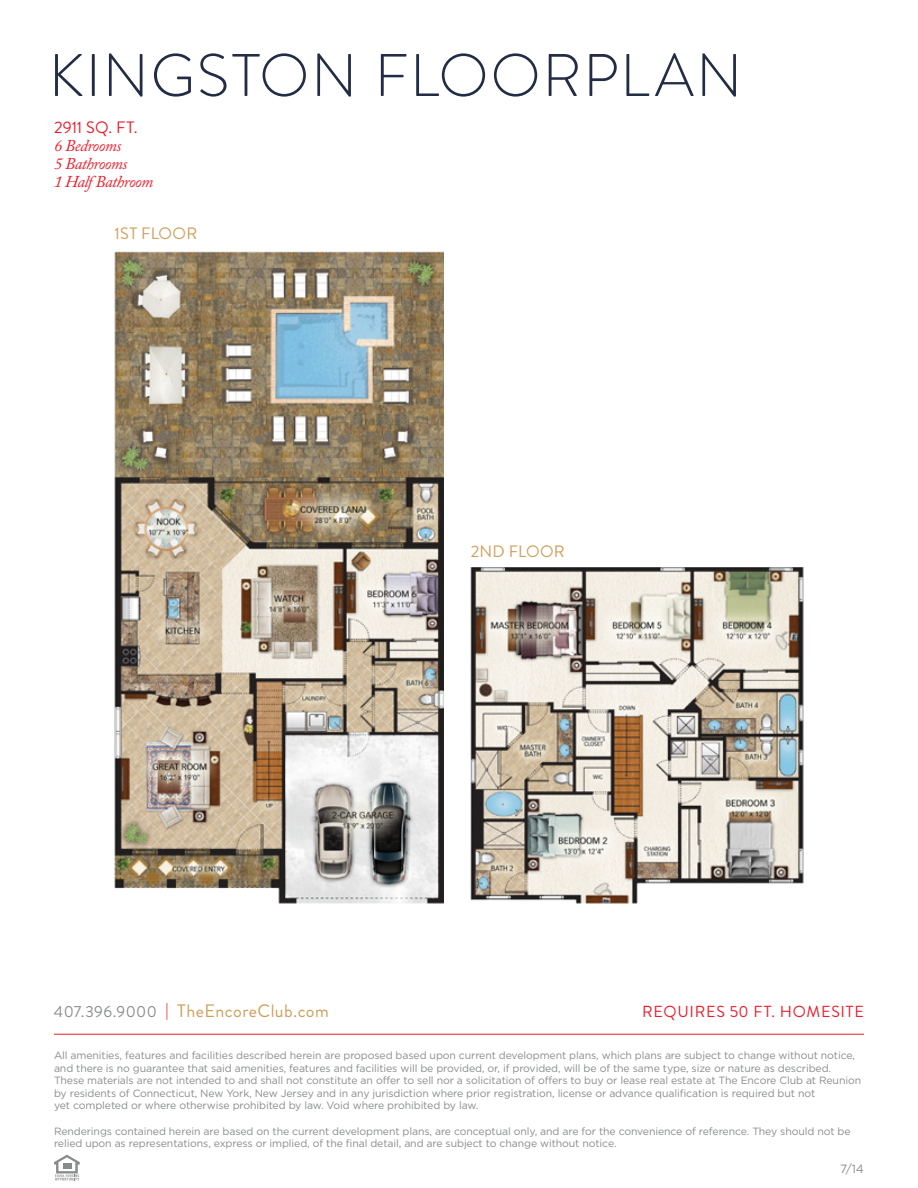
<style>
.page{position:relative;width:918px;height:1188px;background:#fff}
.page>*{position:absolute;margin:0;border:0;box-sizing:border-box;transform-origin:0 0}
.t1{font:300 60px "Brandon Grotesque";letter-spacing:.03em;color:#222c45}
.t2{font:18px "Brandon Grotesque";letter-spacing:.025em;color:#cf9f5b}
.t3{font:italic 16.5px/18px "Adobe Caslon";letter-spacing:-.03em;color:#ed1c2a}
.t4{font:16.5px "Brandon Grotesque";letter-spacing:.01em;color:#cf9f5b}
.t5{font:16.5px "Brandon Grotesque";letter-spacing:.01em;color:#ed1c2a}
.t6{font:16.05px "Brandon Grotesque";letter-spacing:.05em;color:#ed1c2a}
.t7{font:12px "Gotham";color:#8a8c8c}
.t8{font:10.5px/12.6px "Gotham";letter-spacing:-.01em;color:#8a8c8c}
.s1{font-size:16.05px;color:#8a8c8c}
.s2{font-size:16.05px;color:#ed1c2a}
</style>
<div class="page">
<svg style="left:54px;top:1155px;width:26px;height:26px"></svg>
<hr style="left:54px;top:1034px;width:810px;height:1px;background:#ed1c2a">
<img style="left:115px;top:252px;width:329px;height:651px">
<img style="left:471px;top:567px;width:332px;height:336px">
<h1 class="t1" style="left:49px;top:34px;width:695px">KINGSTON FLOORPLAN</h1>
<h3 class="t5" style="left:54px;top:116px;width:85px">2911 SQ. FT.</h3>
<h3 class="t3" style="left:54px;top:138px;width:101px">6 Bedrooms<br>5 Bathrooms<br>1 Half Bathroom</h3>
<h3 class="t4" style="left:115px;top:222px;width:84px">1ST FLOOR</h3>
<h3 class="t4" style="left:471px;top:540px;width:95px">2ND FLOOR</h3>
<h2 class="t2" style="left:54px;top:998px;width:276px"><span class="s1">407.396.9000</span> <span class="s2">|</span> TheEncoreClub.com</h2>
<h3 class="t6" style="left:642px;top:1001px;width:223px">REQUIRES 50 FT. HOMESITE</h3>
<p class="t8" style="left:54px;top:1049px;width:809px">All amenities, features and facilities described herein are proposed based upon current development plans, which plans are subject to change without notice, and there is no guarantee that said amenities, features and facilities will be provided, or, if provided, will be of the same type, size or nature as described.<br>These materials are not intended to and shall not constitute an offer to sell nor a solicitation of offers to buy or lease real estate at The Encore Club at Reunion by residents of Connecticut, New York, New Jersey and in any jurisdiction where prior registration, license or advance qualification is required but not<br>yet completed or where otherwise prohibited by law. Void where prohibited by law.</p>
<p class="t8" style="left:54px;top:1124px;width:798px">Renderings contained herein are based on the current development plans, are conceptual only, and are for the convenience of reference. They should not be relied upon as representations, express or implied, of the final detail, and are subject to change without notice.</p>
<p class="t7" style="left:840px;top:1162px;width:25px">7/14</p>
</div>
